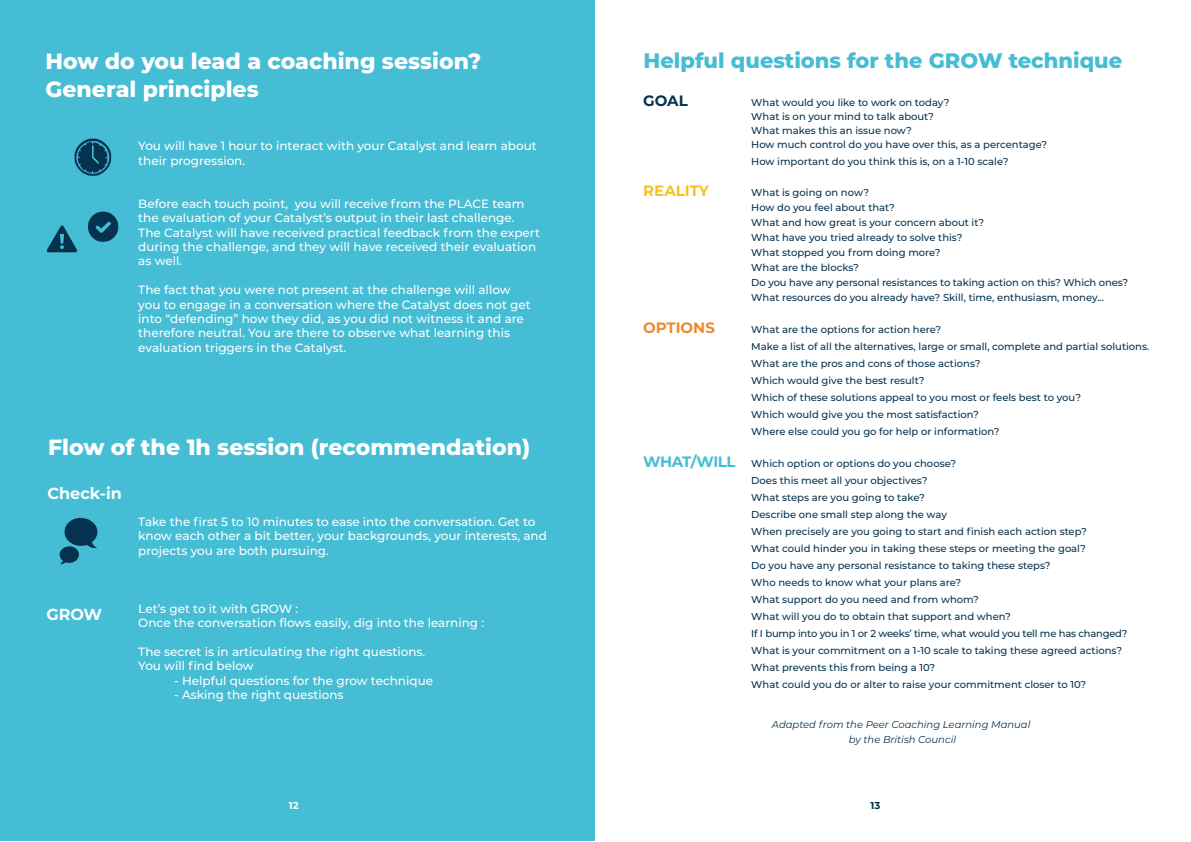
<style>
.page{position:relative;width:1191px;height:842px;background:#fff}
.page>*{position:absolute;margin:0;border:0;box-sizing:border-box;transform-origin:0 0}
.t1{font:800 22px/27.4px "Montserrat";color:#fff}
.t2{font:800 21px "Montserrat";color:#45bdd4}
.t3{font:700 16px "Montserrat";color:#fff}
.t4{font:700 15px "Montserrat";color:#f6c31e}
.t5{font:700 15px "Montserrat";color:#eb8b31}
.t6{font:700 15px "Montserrat";color:#07324f}
.t7{font:500 12px/14.4px "Montserrat";color:#fff}
.t8{font:500 10px/17px "Montserrat";color:#07324f}
.t9{font:italic 10px/14.4px "Montserrat";color:#07324f;text-align:center}
.t10{font:700 10px "Montserrat";color:#fff}
.t11{font:700 10px "Montserrat";color:#07324f}
.s1{font-weight:700;font-size:15px;color:#45bdd4}
</style>
<div class="page">
<div style="left:0;top:0;width:595px;height:841px;background:#45bdd4"></div>
<svg style="left:75px;top:139px;width:36px;height:37px"></svg>
<svg style="left:60px;top:518px;width:37px;height:46px"></svg>
<svg style="left:88px;top:212px;width:30px;height:30px"></svg>
<svg style="left:47px;top:226px;width:30px;height:26px"></svg>
<h1 class="t1" style="left:45px;top:47px;width:437px">How do you lead a coaching session?<br>General principles</h1>
<p class="t7" style="left:138px;top:138px;width:400px">You will have 1 hour to interact with your Catalyst and learn about their progression.</p>
<p class="t7" style="left:138px;top:196px;width:403px">Before each touch point, you will receive from the PLACE team the evaluation of your Catalyst’s output in their last challenge.<br>The Catalyst will have received practical feedback from the expert during the challenge, and they will have received their evaluation as well.</p>
<p class="t7" style="left:138px;top:282px;width:394px">The fact that you were not present at the challenge will allow you to engage in a conversation where the Catalyst does not get into “defending” how they did, as you did not witness it and are therefore neutral. You are there to observe what learning this evaluation triggers in the Catalyst.</p>
<h1 class="t1" style="left:48px;top:432px;width:484px">Flow of the 1h session (recommendation)</h1>
<h3 class="t3" style="left:47px;top:482px;width:76px">Check-in</h3>
<p class="t7" style="left:138px;top:514px;width:410px">Take the first 5 to 10 minutes to ease into the conversation. Get to know each other a bit better, your backgrounds, your interests, and projects you are both pursuing.</p>
<h3 class="t3" style="left:46px;top:603px;width:57px">GROW</h3>
<p class="t7" style="left:138px;top:600px;width:347px">Let’s get to it with GROW :<br>Once the conversation flows easily, dig into the learning :</p>
<p class="t7" style="left:138px;top:644px;width:288px">The secret is in articulating the right questions.<br>You will find below</p>
<p class="t7" style="left:174px;top:672px;width:260px">- Helpful questions for the grow technique</p>
<p class="t7" style="left:174px;top:687px;width:171px">- Asking the right questions</p>
<h2 class="t2" style="left:643px;top:45px;width:480px">Helpful questions for the GROW technique</h2>
<h3 class="t6" style="left:643px;top:90px;width:46px">GOAL</h3>
<p class="t8" style="left:751px;top:95px;width:297px;line-height:14px">What would you like to work on today?<br>What is on your mind to talk about?<br>What makes this an issue now?<br>How much control do you have over this, as a percentage?</p>
<p class="t8" style="left:751px;top:153px;width:259px">How important do you think this is, on a 1-10 scale?</p>
<h3 class="t4" style="left:643px;top:180px;width:67px">REALITY</h3>
<p class="t8" style="left:751px;top:185px;width:378px;line-height:15px">What is going on now?<br>How do you feel about that?<br>What and how great is your concern about it?<br>What have you tried already to solve this?<br>What stopped you from doing more?<br>What are the blocks?<br>Do you have any personal resistances to taking action on this? Which ones?<br>What resources do you already have? Skill, time, enthusiasm, money...</p>
<h3 class="t5" style="left:643px;top:317px;width:73px">OPTIONS</h3>
<p class="t8" style="left:751px;top:321px;width:399px">What are the options for action here?<br>Make a list of all the alternatives, large or small, complete and partial solutions.<br>What are the pros and cons of those actions?<br>Which would give the best result?<br>Which of these solutions appeal to you most or feels best to you?<br>Which would give you the most satisfaction?<br>Where else could you go for help or information?</p>
<p class="t8" style="left:751px;top:455px;width:378px;text-indent:-108px"><span class="s1">WHAT/WILL</span> Which option or options do you choose?<br>Does this meet all your objectives?<br>What steps are you going to take?<br>Describe one small step along the way<br>When precisely are you going to start and finish each action step?<br>What could hinder you in taking these steps or meeting the goal?<br>Do you have any personal resistance to taking these steps?<br>Who needs to know what your plans are?<br>What support do you need and from whom?<br>What will you do to obtain that support and when?<br>If I bump into you in 1 or 2 weeks’ time, what would you tell me has changed?<br>What is your commitment on a 1-10 scale to taking these agreed actions?<br>What prevents this from being a 10?<br>What could you do or alter to raise your commitment closer to 10?</p>
<p class="t9" style="left:772px;top:717px;width:260px">Adapted from the Peer Coaching Learning Manual by the British Council</p>
<p class="t10" style="left:289px;top:798px;width:11px">12</p>
<p class="t11" style="left:870px;top:798px;width:11px">13</p>
</div>
